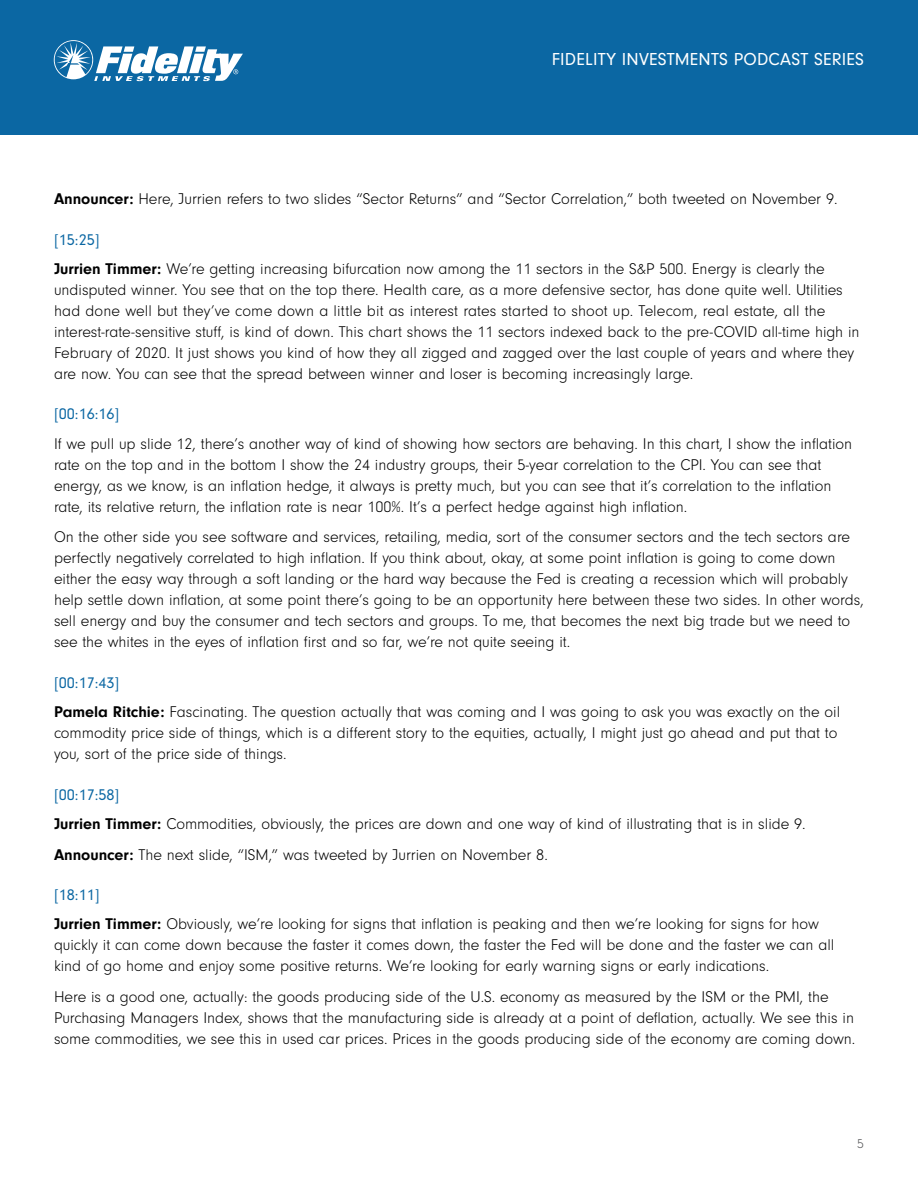
<style>
.page{position:relative;width:918px;height:1188px;background:#fff}
.page>*{position:absolute;margin:0;border:0;box-sizing:border-box;transform-origin:0 0}
.t1{font:18px "Neuzeit Gro";letter-spacing:.01em;color:#fff}
.t2{font:300 16.2px/21px "Neuzeit Gro";color:#000}
.t3{font:16.2px "Neuzeit Gro";color:#0b67a3}
.t4{font:300 13.5px "Neuzeit Gro";color:#58595b}
.s1{font-weight:700}
.s2{font-weight:400;color:#0b67a3}
</style>
<div class="page">
<div style="left:0;top:0;width:918px;height:135px;background:#0b67a3"></div>
<svg style="left:54px;top:40px;width:189px;height:41px"></svg>
<p class="t1" style="left:552px;top:49px;width:314px">FIDELITY INVESTMENTS PODCAST SERIES</p>
<p class="t2" style="left:54px;top:189px;width:785px"><span class="s1">Announcer:</span> Here, Jurrien refers to two slides “Sector Returns” and “Sector Correlation,” both tweeted on November 9.</p>
<p class="t2" style="left:54px;top:225px;width:772px;line-height:29.2px"><span class="s2">[15:25]<br></span><span class="s1">Jurrien Timmer:</span> We’re getting increasing bifurcation now among the 11 sectors in the S&amp;P 500. Energy is clearly the</p>
<p class="t2" style="left:54px;top:279px;width:807px">undisputed winner. You see that on the top there. Health care, as a more defensive sector, has done quite well. Utilities had done well but they’ve come down a little bit as interest rates started to shoot up. Telecom, real estate, all the interest-rate-sensitive stuff, is kind of down. This chart shows the 11 sectors indexed back to the pre-COVID all-time high in February of 2020. It just shows you kind of how they all zigged and zagged over the last couple of years and where they are now. You can see that the spread between winner and loser is becoming increasingly large.</p>
<p class="t3" style="left:54px;top:405px;width:67px">[00:16:16]</p>
<p class="t2" style="left:54px;top:433px;width:800px">If we pull up slide 12, there’s another way of kind of showing how sectors are behaving. In this chart, I show the inflation rate on the top and in the bottom I show the 24 industry groups, their 5-year correlation to the CPI. You can see that energy, as we know, is an inflation hedge, it always is pretty much, but you can see that it’s correlation to the inflation rate, its relative return, the inflation rate is near 100%. It’s a perfect hedge against high inflation.</p>
<p class="t2" style="left:54px;top:527px;width:811px">On the other side you see software and services, retailing, media, sort of the consumer sectors and the tech sectors are perfectly negatively correlated to high inflation. If you think about, okay, at some point inflation is going to come down either the easy way through a soft landing or the hard way because the Fed is creating a recession which will probably help settle down inflation, at some point there’s going to be an opportunity here between these two sides. In other words, sell energy and buy the consumer and tech sectors and groups. To me, that becomes the next big trade but we need to see the whites in the eyes of inflation first and so far, we’re not quite seeing it.</p>
<p class="t2" style="left:54px;top:668px;width:788px;line-height:29.2px"><span class="s2">[00:17:43]<br></span><span class="s1">Pamela Ritchie:</span> Fascinating. The question actually that was coming and I was going to ask you was exactly on the oil</p>
<p class="t2" style="left:54px;top:723px;width:785px">commodity price side of things, which is a different story to the equities, actually, I might just go ahead and put that to you, sort of the price side of things.</p>
<p class="t2" style="left:54px;top:780px;width:753px;line-height:29.2px"><span class="s2">[00:17:58]<br></span><span class="s1">Jurrien Timmer:</span> Commodities, obviously, the prices are down and one way of kind of illustrating that is in slide 9.</p>
<p class="t2" style="left:54px;top:844px;width:495px"><span class="s1">Announcer:</span> The next slide, “ISM,” was tweeted by Jurrien on November 8.</p>
<p class="t2" style="left:54px;top:881px;width:766px;line-height:29.2px"><span class="s2">[18:11]<br></span><span class="s1">Jurrien Timmer:</span> Obviously, we’re looking for signs that inflation is peaking and then we’re looking for signs for how</p>
<p class="t2" style="left:54px;top:935px;width:782px">quickly it can come down because the faster it comes down, the faster the Fed will be done and the faster we can all kind of go home and enjoy some positive returns. We’re looking for early warning signs or early indications.</p>
<p class="t2" style="left:54px;top:987px;width:803px">Here is a good one, actually: the goods producing side of the U.S. economy as measured by the ISM or the PMI, the<br>Purchasing Managers Index, shows that the manufacturing side is already at a point of deflation, actually. We see this in some commodities, we see this in used car prices. Prices in the goods producing side of the economy are coming down.</p>
<p class="t4" style="left:857px;top:1137px;width:8px">5</p>
</div>
